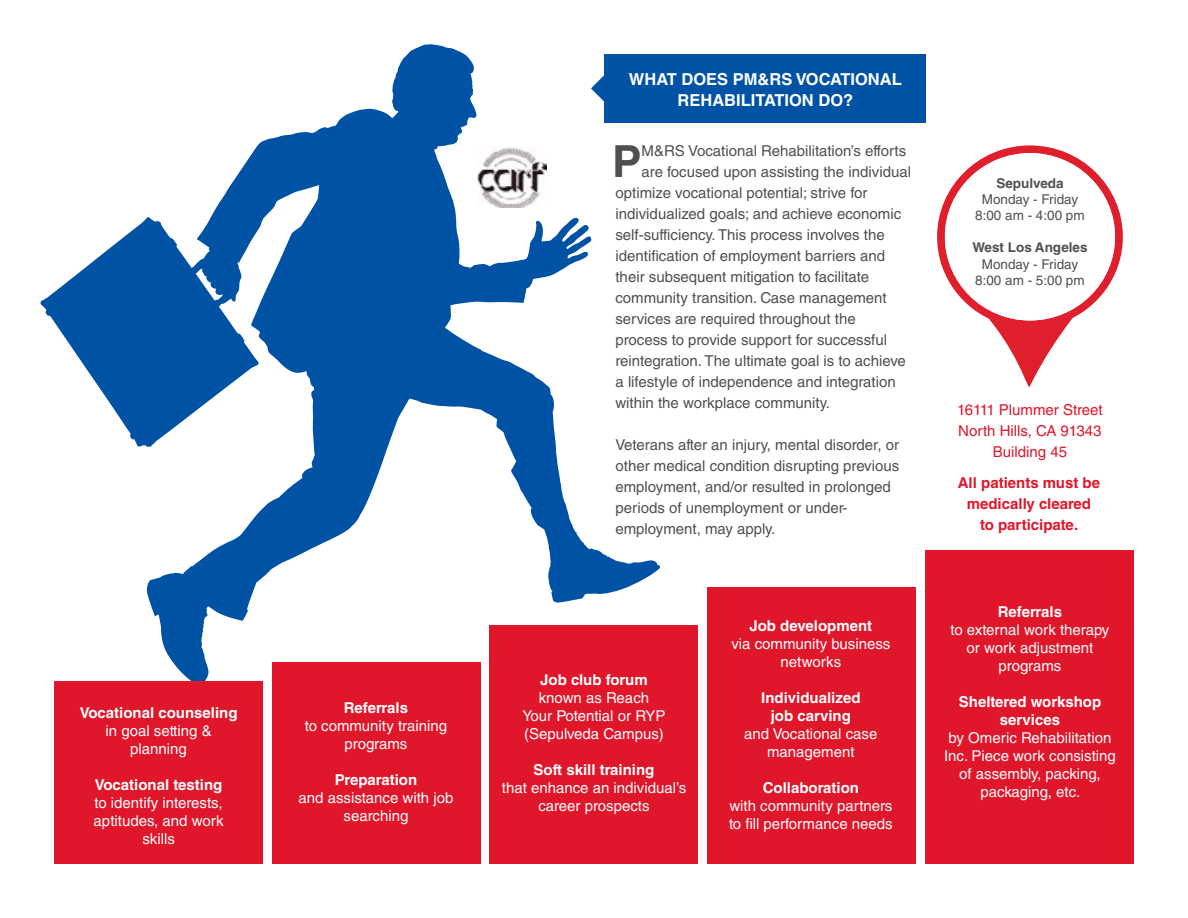
<style>
.page{position:relative;width:1188px;height:918px;background:#fff}
.page>*{position:absolute;margin:0;border:0;box-sizing:border-box;transform-origin:0 0}
.t1{font:700 44.25px "Helvetica LT Std";color:#4f4f51}
.t2{font:700 16.5px/21px "Helvetica LT Std";color:#fff;text-align:center}
.t3{font:15px/21px "Helvetica LT Std";color:#4f4f51}
.t4{font:15px/18px "Helvetica LT Std";color:#fff;text-align:center}
.t5{font:700 15px/18px "Helvetica LT Std";color:#fff;text-align:center}
.t6{font:700 15px/21px "Helvetica LT Std";color:#e0162b;text-align:center}
.t7{font:15px/21px "Helvetica LT Std";color:#e0162b;text-align:center}
.t8{font:13.5px/16.2px "Helvetica LT Std";color:#4f4f51;text-align:center}
.t9{font:700 13.5px "Helvetica LT Std";color:#4f4f51}
</style>
<div class="page">
<svg style="left:40px;top:44px;width:620px;height:641px"></svg>
<div style="left:605px;top:54px;width:321px;height:69px;background:#0052a5"></div>
<svg style="left:591px;top:75px;width:14px;height:27px"></svg>
<div style="left:54px;top:681px;width:208px;height:183px;background:#e0162b"></div>
<div style="left:272px;top:662px;width:208px;height:202px;background:#e0162b"></div>
<div style="left:490px;top:625px;width:208px;height:239px;background:#e0162b"></div>
<div style="left:708px;top:588px;width:208px;height:276px;background:#e0162b"></div>
<div style="left:926px;top:550px;width:208px;height:314px;background:#e0162b"></div>
<svg style="left:937px;top:145px;width:186px;height:242px"></svg>
<div style="left:945px;top:153px;width:170px;height:167px;background:#fff;border-radius:50%"></div>
<img style="left:478px;top:146px;width:69px;height:62px">
<p class="t5" style="left:80px;top:703px;width:159px">Vocational counseling</p>
<p class="t4" style="left:106px;top:722px;width:108px">in goal setting &amp; planning</p>
<p class="t5" style="left:95px;top:775px;width:129px">Vocational testing</p>
<p class="t4" style="left:94px;top:794px;width:131px">to identify interests, aptitudes, and work skills</p>
<p class="t5" style="left:344px;top:699px;width:66px">Referrals</p>
<p class="t4" style="left:305px;top:717px;width:144px">to community training programs</p>
<p class="t5" style="left:335px;top:771px;width:84px">Preparation</p>
<p class="t4" style="left:299px;top:789px;width:156px">and assistance with job searching</p>
<p class="t2" style="left:629px;top:68px;width:274px">WHAT DOES PM&amp;RS VOCATIONAL<br>REHABILITATION DO?</p>
<h1 class="t1" style="left:612px;top:135px;width:31px">P</h1>
<p class="t3" style="left:642px;top:140px;width:266px">M&amp;RS Vocational Rehabilitation’s efforts</p>
<p class="t3" style="left:642px;top:161px;width:271px">are focused upon assisting the individual</p>
<p class="t3" style="left:615px;top:182px;width:254px">optimize vocational potential; strive for</p>
<p class="t3" style="left:615px;top:203px;width:287px">individualized goals; and achieve economic</p>
<p class="t3" style="left:615px;top:224px;width:271px">self-sufficiency. This process involves the</p>
<p class="t3" style="left:615px;top:245px;width:271px">identification of employment barriers and</p>
<p class="t3" style="left:615px;top:266px;width:255px">their subsequent mitigation to facilitate</p>
<p class="t3" style="left:615px;top:287px;width:273px">community transition. Case management</p>
<p class="t3" style="left:615px;top:308px;width:242px">services are required throughout the</p>
<p class="t3" style="left:615px;top:329px;width:273px">process to provide support for successful</p>
<p class="t3" style="left:615px;top:350px;width:292px">reintegration. The ultimate goal is to achieve</p>
<p class="t3" style="left:615px;top:371px;width:282px">a lifestyle of independence and integration</p>
<p class="t3" style="left:615px;top:392px;width:216px">within the workplace community.</p>
<p class="t3" style="left:615px;top:434px;width:285px">Veterans after an injury, mental disorder, or other medical condition disrupting previous employment, and/or resulted in prolonged periods of unemployment or under&shy;employment, may apply.</p>
<p class="t5" style="left:540px;top:671px;width:109px">Job club forum</p>
<p class="t4" style="left:523px;top:689px;width:144px">known as Reach<br>Your Potential or RYP (Sepulveda Campus)</p>
<p class="t5" style="left:534px;top:761px;width:122px">Soft skill training</p>
<p class="t4" style="left:502px;top:779px;width:186px">that enhance an individual’s career prospects</p>
<p class="t5" style="left:750px;top:617px;width:124px">Job development</p>
<p class="t4" style="left:731px;top:635px;width:161px">via community business networks</p>
<p class="t5" style="left:761px;top:689px;width:101px">Individualized job carving</p>
<p class="t4" style="left:744px;top:725px;width:135px">and Vocational case management</p>
<p class="t5" style="left:763px;top:779px;width:98px">Collaboration</p>
<p class="t4" style="left:729px;top:797px;width:165px;text-align:left">with community partners to fill performance needs</p>
<p class="t9" style="left:996px;top:175px;width:69px">Sepulveda</p>
<p class="t8" style="left:975px;top:191px;width:111px">Monday - Friday<br>8:00 am - 4:00 pm</p>
<p class="t9" style="left:972px;top:240px;width:117px">West Los Angeles</p>
<p class="t8" style="left:975px;top:256px;width:111px">Monday - Friday<br>8:00 am - 5:00 pm</p>
<p class="t7" style="left:957px;top:399px;width:147px">16111 Plummer Street<br>North Hills, CA 91343<br>Building 45</p>
<p class="t6" style="left:958px;top:472px;width:144px">All patients must be medically cleared<br>to participate.</p>
<p class="t5" style="left:998px;top:603px;width:66px">Referrals</p>
<p class="t4" style="left:951px;top:621px;width:160px">to external work therapy or work adjustment programs</p>
<p class="t5" style="left:959px;top:693px;width:144px">Sheltered workshop services</p>
<p class="t4" style="left:944px;top:729px;width:173px">by Omeric Rehabilitation<br>Inc. Piece work consisting of assembly, packing, packaging, etc.</p>
</div>
